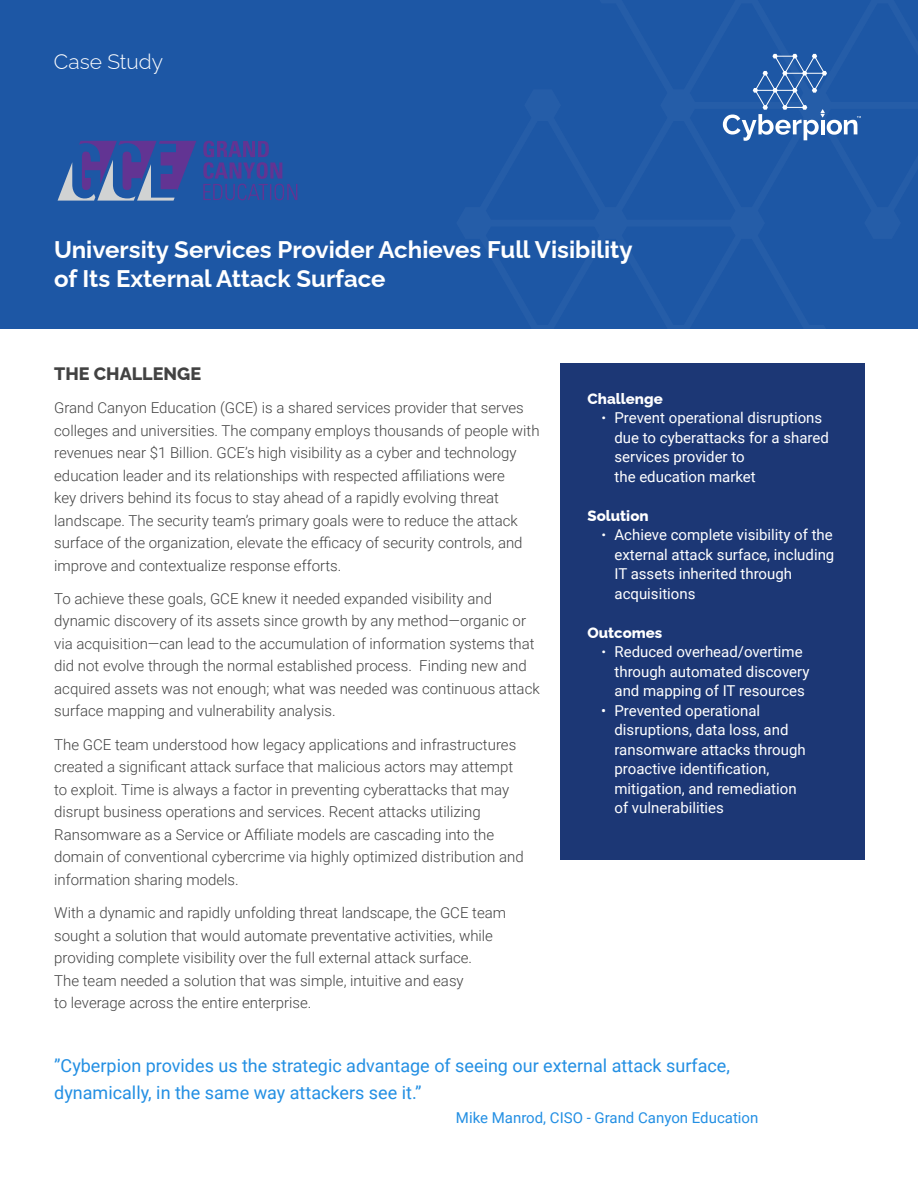
<style>
.page{position:relative;width:918px;height:1188px;background:#fff}
.page>*{position:absolute;margin:0;border:0;box-sizing:border-box;transform-origin:0 0}
.t1{font:700 24px/28.5px "Raleway";color:#fff}
.t2{font:300 21px "Raleway";color:#fff}
.t3{font:18px/27px "Roboto";color:#238fe3}
.t4{font:800 18px "Raleway";color:#424242}
.t5{font:300 15px/22.5px "Roboto";color:#424242}
.t6{font:15px/19.5px "Roboto";color:#fff}
.t7{font:15px "Roboto";color:#238fe3}
.t8{font:800 15px "Raleway";color:#fff}
.s1{font-family:"Raleway";font-weight:500}
</style>
<div class="page">
<div style="left:0;top:0;width:918px;height:328px;background:#1d57a5"></div>
<svg style="left:203px;top:141px;width:94px;height:59px"></svg>
<svg style="left:58px;top:141px;width:138px;height:60px"></svg>
<div style="left:561px;top:363px;width:304px;height:497px;background:#1c3775"></div>
<svg style="left:723px;top:54px;width:138px;height:87px"></svg>
<h2 class="t2" style="left:54px;top:54px;width:111px">Case Study</h2>
<h1 class="t1" style="left:54px;top:238px;width:580px">University Services Provider Achieves Full Visibility of Its External Attack Surface</h1>
<p class="t4" style="left:54px;top:367px;width:148px">THE CHALLENGE</p>
<p class="t5" style="left:54px;top:397px;width:487px">Grand Canyon Education (GCE) is a shared services provider that serves colleges and universities. The company employs thousands of people with revenues near $1 Billion. GCE’s high visibility as a cyber and technology education leader and its relationships with respected affiliations were<br>key drivers behind its focus to stay ahead of a rapidly evolving threat landscape. The security team’s primary goals were to reduce the attack surface of the organization, elevate the efficacy of security controls, and improve and contextualize response efforts.</p>
<p class="t5" style="left:54px;top:588px;width:487px">To achieve these goals, GCE knew it needed expanded visibility and dynamic discovery of its assets since growth by any method—organic or via acquisition—can lead to the accumulation of information systems that did not evolve through the normal established process. Finding new and acquired assets was not enough; what was needed was continuous attack surface mapping and vulnerability analysis.</p>
<p class="t5" style="left:54px;top:734px;width:471px">The GCE team understood how legacy applications and infrastructures created a significant attack surface that malicious actors may attempt to exploit. Time is always a factor in preventing cyberattacks that may disrupt business operations and services. Recent attacks utilizing Ransomware as a Service or Affiliate models are cascading into the domain of conventional cybercrime via highly optimized distribution and information sharing models.</p>
<p class="t5" style="left:54px;top:902px;width:453px">With a dynamic and rapidly unfolding threat landscape, the GCE team sought a solution that would automate preventative activities, while providing complete visibility over the full external attack surface.<br>The team needed a solution that was simple, intuitive and easy<br>to leverage across the entire enterprise.</p>
<p class="t8" style="left:588px;top:393px;width:77px">Challenge</p>
<p class="t6" style="left:615px;top:410px;width:216px;text-indent:-14px"><span class="s1">•</span> Prevent operational disruptions due to cyberattacks for a shared services provider to<br>the education market</p>
<p class="t8" style="left:588px;top:510px;width:63px">Solution</p>
<p class="t6" style="left:615px;top:527px;width:221px;text-indent:-14px"><span class="s1">•</span> Achieve complete visibility of the external attack surface, including<br>IT assets inherited through acquisitions</p>
<p class="t8" style="left:588px;top:627px;width:76px">Outcomes</p>
<p class="t6" style="left:615px;top:644px;width:196px;text-indent:-14px"><span class="s1">•</span> Reduced overhead/overtime through automated discovery and mapping of IT resources</p>
<p class="t6" style="left:615px;top:702px;width:193px;text-indent:-14px">• Prevented operational disruptions, data loss, and ransomware attacks through proactive identification, mitigation, and remediation of vulnerabilities</p>
<p class="t3" style="left:54px;top:1053px;width:677px">”Cyberpion provides us the strategic advantage of seeing our external attack surface, dynamically, in the same way attackers see it.”</p>
<p class="t7" style="left:456px;top:1111px;width:304px">Mike Manrod, CISO - Grand Canyon Education</p>
</div>
